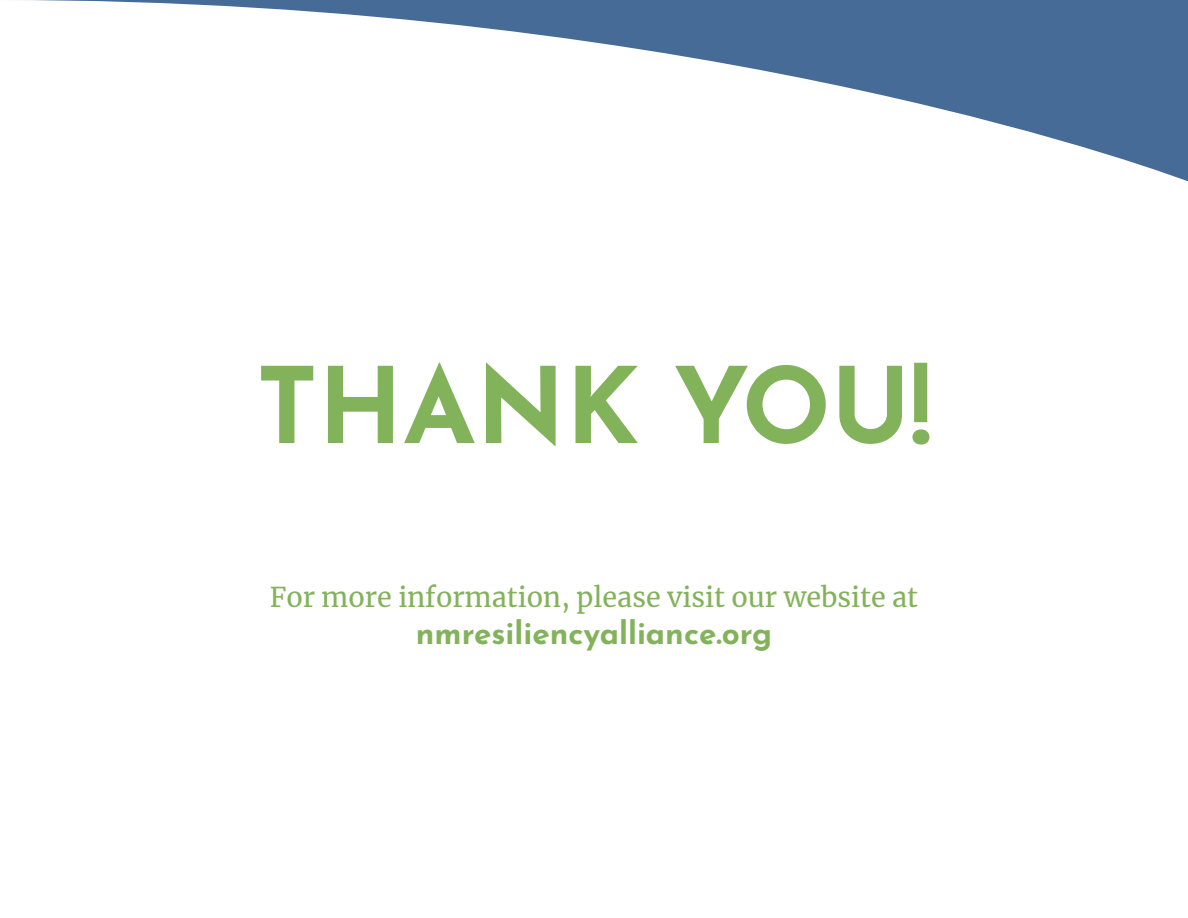
<style>
.page{position:relative;width:1188px;height:918px;background:#fff}
.page>*{position:absolute;margin:0;border:0;box-sizing:border-box;transform-origin:0 0}
.t1{font:700 105px "Josefin Sans";color:#82b25a}
.t2{font:700 31.5px "Josefin Sans";color:#82b25a}
.t3{font:27px "Merriweather";color:#82b25a}
</style>
<div class="page">
<svg style="left:21px;top:0;width:1167px;height:181px"></svg>
<p class="t1" style="left:256px;top:328px;width:677px">THANK YOU!</p>
<p class="t3" style="left:270px;top:578px;width:650px">For more information, please visit our website at</p>
<p class="t2" style="left:416px;top:610px;width:358px">nmresiliencyalliance.org</p>
</div>
